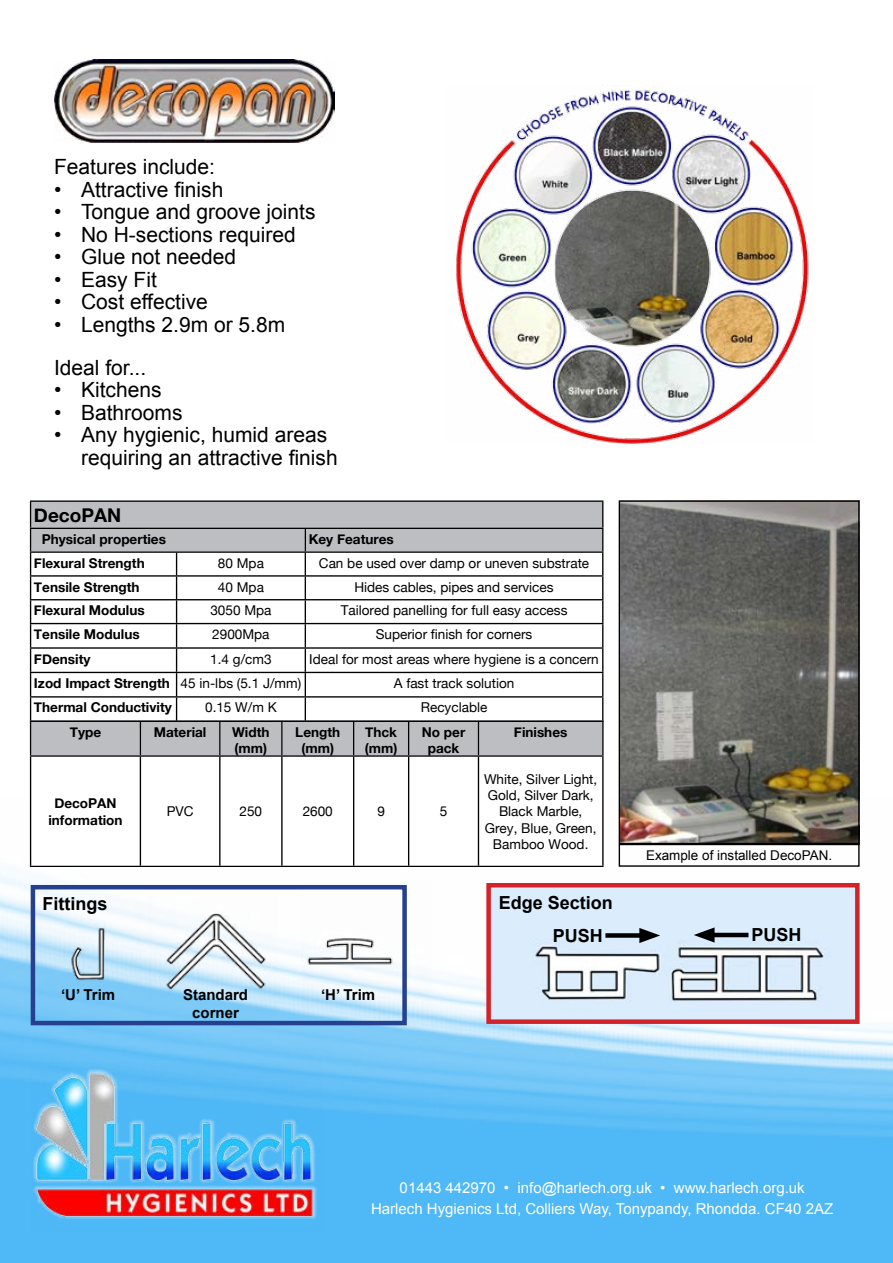
<style>
.page{position:relative;width:893px;height:1263px;background:#fff}
.page>*{position:absolute;margin:0;border:0;box-sizing:border-box;transform-origin:0 0}
.t1{font:21px/42.9px "Arial";color:#000}
.t2{font:700 19.05px "Helvetica Neue";color:#000}
.t3{font:700 18px/33.3px "Arial";color:#000}
.t4{font:15px/21px "Arial";color:#fff;text-align:center}
.t5{font:700 15px/18px "Arial";color:#000;text-align:center}
.t6{font:13.5px/16.2px "Helvetica Neue";color:#000;text-align:center}
.t7{font:700 13.5px/24.2px "Helvetica Neue";color:#000}
.t8{font:13.5px "Arial";color:#000}
</style>
<div class="page">
<img style="left:0;top:798px;width:893px;height:465px">
<img style="left:30px;top:1063px;width:293px;height:169px">
<img style="left:54px;top:60px;width:281px;height:83px">
<img style="left:456px;top:85px;width:353px;height:359px">
<img style="left:621px;top:502px;width:237px;height:340px">
<div style="left:619px;top:500px;width:241px;height:344px;border:1px solid #000"></div>
<div style="left:619px;top:844px;width:241px;height:23px;border:1px solid #000"></div>
<hr style="left:30px;top:500px;width:573px;height:2px;background:#000">
<div style="left:31px;top:721px;width:572px;height:145px;background:#fff"></div>
<svg style="left:30px;top:502px;width:573px;height:253px"></svg>
<hr style="left:602px;top:757px;width:2px;height:109px;background:#000">
<hr style="left:602px;top:722px;width:2px;height:33px;background:#000">
<hr style="left:478px;top:757px;width:1px;height:109px;background:#000">
<hr style="left:478px;top:722px;width:1px;height:33px;background:#000">
<hr style="left:408px;top:757px;width:1px;height:109px;background:#000">
<hr style="left:408px;top:722px;width:1px;height:33px;background:#000">
<hr style="left:353px;top:757px;width:1px;height:109px;background:#000">
<hr style="left:353px;top:722px;width:1px;height:33px;background:#000">
<hr style="left:281px;top:757px;width:2px;height:109px;background:#000">
<hr style="left:281px;top:722px;width:2px;height:33px;background:#000">
<hr style="left:219px;top:757px;width:1px;height:109px;background:#000">
<hr style="left:219px;top:722px;width:1px;height:33px;background:#000">
<hr style="left:140px;top:757px;width:1px;height:109px;background:#000">
<hr style="left:140px;top:722px;width:1px;height:33px;background:#000">
<hr style="left:30px;top:757px;width:1px;height:109px;background:#000">
<hr style="left:30px;top:722px;width:1px;height:33px;background:#000">
<hr style="left:30px;top:866px;width:574px;height:1px;background:#000">
<hr style="left:30px;top:755px;width:574px;height:2px;background:#000">
<hr style="left:30px;top:721px;width:574px;height:1px;background:#000">
<img style="left:491px;top:888px;width:364px;height:131px">
<div style="left:486px;top:883px;width:374px;height:141px;border:4px solid #d2232a"></div>
<div style="left:605px;top:933px;width:43px;height:5px;background:#000"></div>
<svg style="left:639px;top:928px;width:21px;height:15px"></svg>
<hr style="left:706px;top:933px;width:42px;height:4px;background:#000">
<svg style="left:694px;top:927px;width:21px;height:15px"></svg>
<img style="left:152px;top:896px;width:126px;height:124px">
<img style="left:24px;top:896px;width:128px;height:125px">
<img style="left:302px;top:881px;width:129px;height:125px">
<div style="left:31px;top:885px;width:376px;height:140px;border:4px solid #25408f"></div>
<h1 class="t1" style="left:54px;top:146px;width:163px">Features include:</h1>
<h1 class="t1" style="left:54px;top:168px;width:171px">• Attractive finish</h1>
<h1 class="t1" style="left:54px;top:191px;width:263px">• Tongue and groove joints</h1>
<h1 class="t1" style="left:54px;top:213px;width:243px">• No H-sections required</h1>
<h1 class="t1" style="left:54px;top:236px;width:184px">• Glue not needed</h1>
<h1 class="t1" style="left:54px;top:258px;width:104px">• Easy Fit</h1>
<h1 class="t1" style="left:54px;top:281px;width:155px">• Cost effective</h1>
<h1 class="t1" style="left:54px;top:303px;width:233px">• Lengths 2.9m or 5.8m<br>Ideal for...</h1>
<h1 class="t1" style="left:54px;top:368px;width:109px">• Kitchens</h1>
<h1 class="t1" style="left:54px;top:391px;width:130px">• Bathrooms</h1>
<h1 class="t1" style="left:81px;top:424px;width:258px;line-height:22.5px;text-indent:-27px">• Any hygienic, humid areas requiring an attractive finish</h1>
<h2 class="t2" style="left:34px;top:498px;width:89px">DecoPAN</h2>
<p class="t7" style="left:34px;top:526px;width:139px;text-indent:8px">Physical properties<br>Flexural Strength<br>Tensile Strength<br>Flexural Modulus<br>Tensile Modulus<br>FDensity<br>Izod Impact Strength<br>Thermal Conductivity</p>
<p class="t7" style="left:309px;top:526px;width:87px">Key Features</p>
<p class="t6" style="left:218px;top:554px;width:47px">80 Mpa</p>
<p class="t6" style="left:319px;top:554px;width:272px">Can be used over damp or uneven substrate</p>
<p class="t6" style="left:218px;top:578px;width:47px">40 Mpa</p>
<p class="t6" style="left:354px;top:578px;width:201px">Hides cables, pipes and services</p>
<p class="t6" style="left:210px;top:601px;width:63px">3050 Mpa</p>
<p class="t6" style="left:341px;top:601px;width:228px">Tailored panelling for full easy access</p>
<p class="t6" style="left:212px;top:625px;width:59px">2900Mpa</p>
<p class="t6" style="left:376px;top:625px;width:158px">Superior finish for corners</p>
<p class="t6" style="left:210px;top:650px;width:63px">1.4 g/cm3</p>
<p class="t6" style="left:309px;top:650px;width:291px">Ideal for most areas where hygiene is a concern</p>
<p class="t6" style="left:181px;top:674px;width:122px">45 in-lbs (5.1 J/mm)</p>
<p class="t6" style="left:394px;top:674px;width:122px">A fast track solution</p>
<p class="t6" style="left:205px;top:699px;width:73px">0.15 W/m K</p>
<p class="t6" style="left:421px;top:699px;width:68px">Recyclable</p>
<p class="t7" style="left:70px;top:719px;width:33px">Type</p>
<p class="t7" style="left:48px;top:794px;width:76px;line-height:16.2px;text-align:center">DecoPAN information</p>
<h3 class="t3" style="left:43px;top:888px;width:66px">Fittings</h3>
<p class="t7" style="left:154px;top:719px;width:54px">Material</p>
<p class="t7" style="left:232px;top:723px;width:39px;line-height:16.2px">Width (mm)</p>
<p class="t7" style="left:295px;top:723px;width:46px;line-height:16.2px;text-align:center">Length (mm)</p>
<p class="t7" style="left:365px;top:723px;width:34px;line-height:16.2px">Thck (mm)</p>
<p class="t7" style="left:422px;top:723px;width:45px;line-height:16.2px;text-align:center">No per pack</p>
<p class="t7" style="left:514px;top:719px;width:55px">Finishes</p>
<p class="t6" style="left:167px;top:802px;width:28px">PVC</p>
<p class="t6" style="left:240px;top:802px;width:24px">250</p>
<p class="t6" style="left:303px;top:802px;width:32px">2600</p>
<p class="t6" style="left:377px;top:802px;width:9px">9</p>
<p class="t6" style="left:440px;top:802px;width:9px">5</p>
<p class="t6" style="left:484px;top:770px;width:115px">White, Silver Light,<br>Gold, Silver Dark,<br>Black Marble,<br>Grey, Blue, Green,<br>Bamboo Wood.</p>
<h3 class="t3" style="left:553px;top:886px;width:62px;text-indent:-54px">Edge Section<br>PUSH</h3>
<p class="t5" style="left:183px;top:986px;width:67px">Standard corner</p>
<p class="t5" style="left:61px;top:986px;width:56px">‘U’ Trim</p>
<p class="t5" style="left:321px;top:986px;width:56px">‘H’ Trim</p>
<p class="t7" style="left:92px;top:989px;width:33px">Type</p>
<p class="t8" style="left:646px;top:846px;width:188px">Example of installed DecoPAN.</p>
<h3 class="t3" style="left:751px;top:918px;width:52px">PUSH</h3>
<p class="t4" style="left:371px;top:1177px;width:464px">01443 442970 • info@harlech.org.uk • www.harlech.org.uk<br>Harlech Hygienics Ltd, Colliers Way, Tonypandy, Rhondda. CF40 2AZ</p>
</div>
